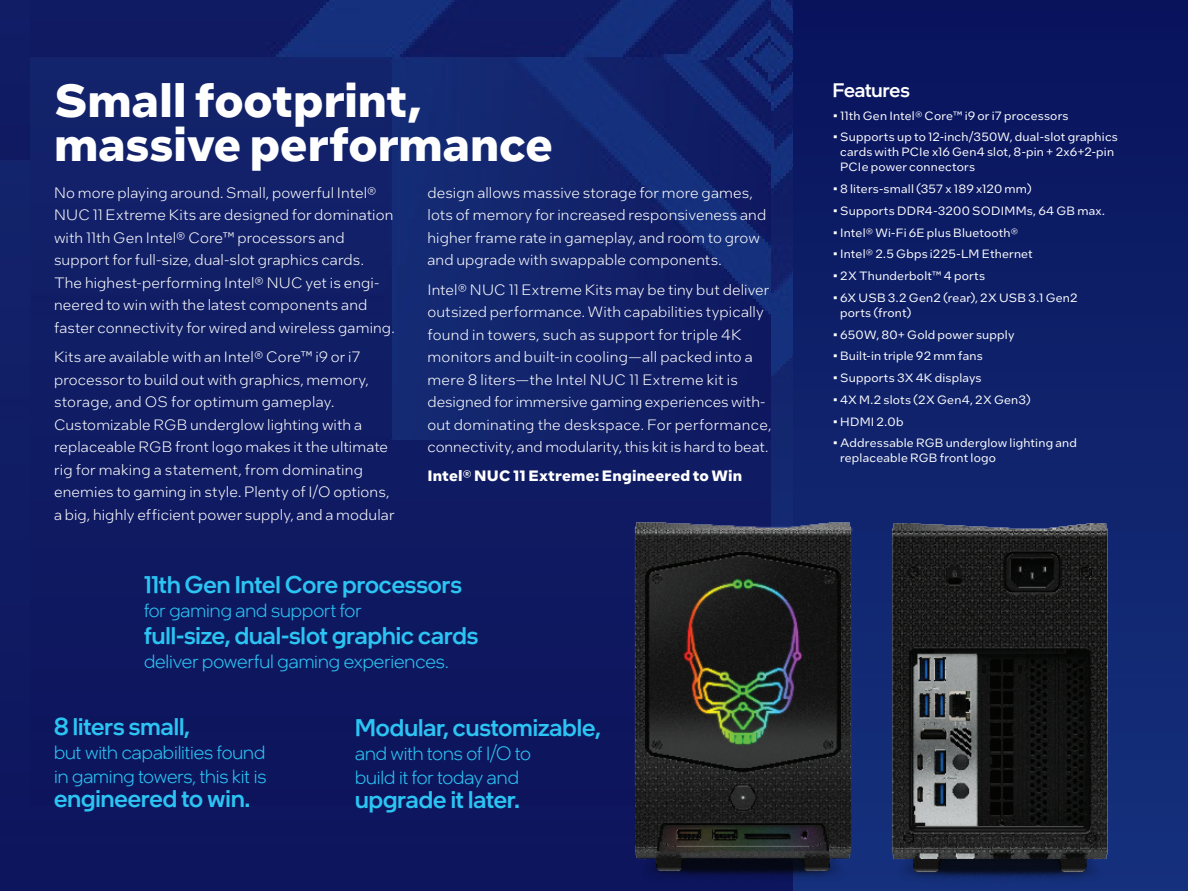
<style>
.page{position:relative;width:1188px;height:891px;background:#fff}
.page>*{position:absolute;margin:0;border:0;box-sizing:border-box;transform-origin:0 0}
.t1{font:700 46.5px/43.5px "Intel One Text";letter-spacing:-.005em;color:#fff}
.t2{font:500 24px "Intel One Display";color:#2bc4f3}
.t3{font:300 19.5px/24px "Intel One Display";color:#2bc4f3}
.t4{font:500 19.5px "Intel One Display";letter-spacing:-.005em;color:#fff}
.Body_Copy{font:300 15px/22.5px "Intel One Text";letter-spacing:.01em;color:#fff}
.Body_Copy-2{font:700 15px "Intel One Text";letter-spacing:.01em;color:#fff}
.t5{font:12px/15px "Intel One Text";letter-spacing:.02em;color:#fff}
</style>
<div class="page">
<img style="left:0;top:0;width:616px;height:891px">
<img style="left:31px;top:0;width:762px;height:805px">
<div style="left:793px;top:0;width:395px;height:891px;background:linear-gradient(to bottom,#09145c,#15317d)"></div>
<img style="left:871px;top:513px;width:262px;height:378px">
<img style="left:616px;top:509px;width:254px;height:382px">
<p class="t1" style="left:54px;top:76px;width:501px">Small footprint, massive performance</p>
<p class="t4" style="left:833px;top:77px;width:79px">Features</p>
<p class="t5" style="left:833px;top:107px;width:238px">• 11th Gen Intel® Core™ i9 or i7 processors</p>
<p class="t5" style="left:840px;top:129px;width:279px;text-indent:-7px">• Supports up to 12-inch/350W, dual-slot graphics cards with PCIe x16 Gen4 slot, 8-pin + 2x6+2-pin<br>PCIe power connectors</p>
<p class="t5" style="left:833px;top:181px;width:201px">• 8 liters-small (357 x 189 x120 mm)</p>
<p class="t5" style="left:833px;top:203px;width:274px">• Supports DDR4-3200 SODIMMs, 64 GB max.</p>
<p class="t5" style="left:833px;top:224px;width:187px">• Intel® Wi-Fi 6E plus Bluetooth®</p>
<p class="t5" style="left:833px;top:246px;width:202px">• Intel® 2.5 Gbps i225-LM Ethernet</p>
<p class="t5" style="left:833px;top:268px;width:154px">• 2X Thunderbolt™ 4 ports</p>
<p class="t5" style="left:840px;top:290px;width:239px;text-indent:-7px">• 6X USB 3.2 Gen2 (rear), 2X USB 3.1 Gen2 ports (front)</p>
<p class="t5" style="left:833px;top:326px;width:183px">• 650W, 80+ Gold power supply</p>
<p class="t5" style="left:833px;top:348px;width:152px">• Built-in triple 92 mm fans</p>
<p class="t5" style="left:833px;top:370px;width:150px">• Supports 3X 4K displays</p>
<p class="t5" style="left:833px;top:392px;width:200px">• 4X M.2 slots (2X Gen4, 2X Gen3)</p>
<p class="t5" style="left:833px;top:413px;width:72px">• HDMI 2.0b</p>
<p class="t5" style="left:840px;top:435px;width:238px;text-indent:-7px">• Addressable RGB underglow lighting and replaceable RGB front logo</p>
<p class="Body_Copy" style="left:54px;top:181px;width:342px">No more playing around. Small, powerful Intel® NUC 11 Extreme Kits are designed for domination with 11th Gen Intel® Core™ processors and support for full-size, dual-slot graphics cards.<br>The highest-performing Intel® NUC yet is engi&shy;neered to win with the latest components and faster connectivity for wired and wireless gaming.</p>
<p class="Body_Copy" style="left:54px;top:345px;width:342px">Kits are available with an Intel® Core™ i9 or i7 processor to build out with graphics, memory, storage, and OS for optimum gameplay.<br>Customizable RGB underglow lighting with a replaceable RGB front logo makes it the ultimate rig for making a statement, from dominating enemies to gaming in style. Plenty of I/O options, a big, highly efficient power supply, and a modular</p>
<p class="Body_Copy" style="left:428px;top:181px;width:340px">design allows massive storage for more games, lots of memory for increased responsiveness and higher frame rate in gameplay, and room to grow and upgrade with swappable components.</p>
<p class="Body_Copy" style="left:428px;top:278px;width:345px">Intel® NUC 11 Extreme Kits may be tiny but deliver outsized performance. With capabilities typically found in towers, such as support for triple 4K monitors and built-in cooling—all packed into a mere 8 liters—the Intel NUC 11 Extreme kit is designed for immersive gaming experiences with&shy;out dominating the deskspace. For performance, connectivity, and modularity, this kit is hard to beat.</p>
<p class="Body_Copy-2" style="left:428px;top:465px;width:316px">Intel® NUC 11 Extreme: Engineered to Win</p>
<p class="t2" style="left:144px;top:570px;width:320px">11th Gen Intel Core processors</p>
<p class="t3" style="left:144px;top:598px;width:219px">for gaming and support for</p>
<p class="t2" style="left:144px;top:621px;width:336px">full-size, dual-slot graphic cards</p>
<p class="t3" style="left:144px;top:649px;width:306px">deliver powerful gaming experiences.</p>
<p class="t2" style="left:54px;top:711px;width:137px">8 liters small,</p>
<p class="t3" style="left:54px;top:740px;width:214px">but with capabilities found in gaming towers, this kit is</p>
<p class="t2" style="left:54px;top:783px;width:198px">engineered to win.</p>
<p class="t2" style="left:355px;top:712px;width:247px">Modular, customizable,</p>
<p class="t3" style="left:355px;top:741px;width:177px">and with tons of I/O to build it for today and</p>
<p class="t2" style="left:355px;top:784px;width:166px">upgrade it later.</p>
</div>
